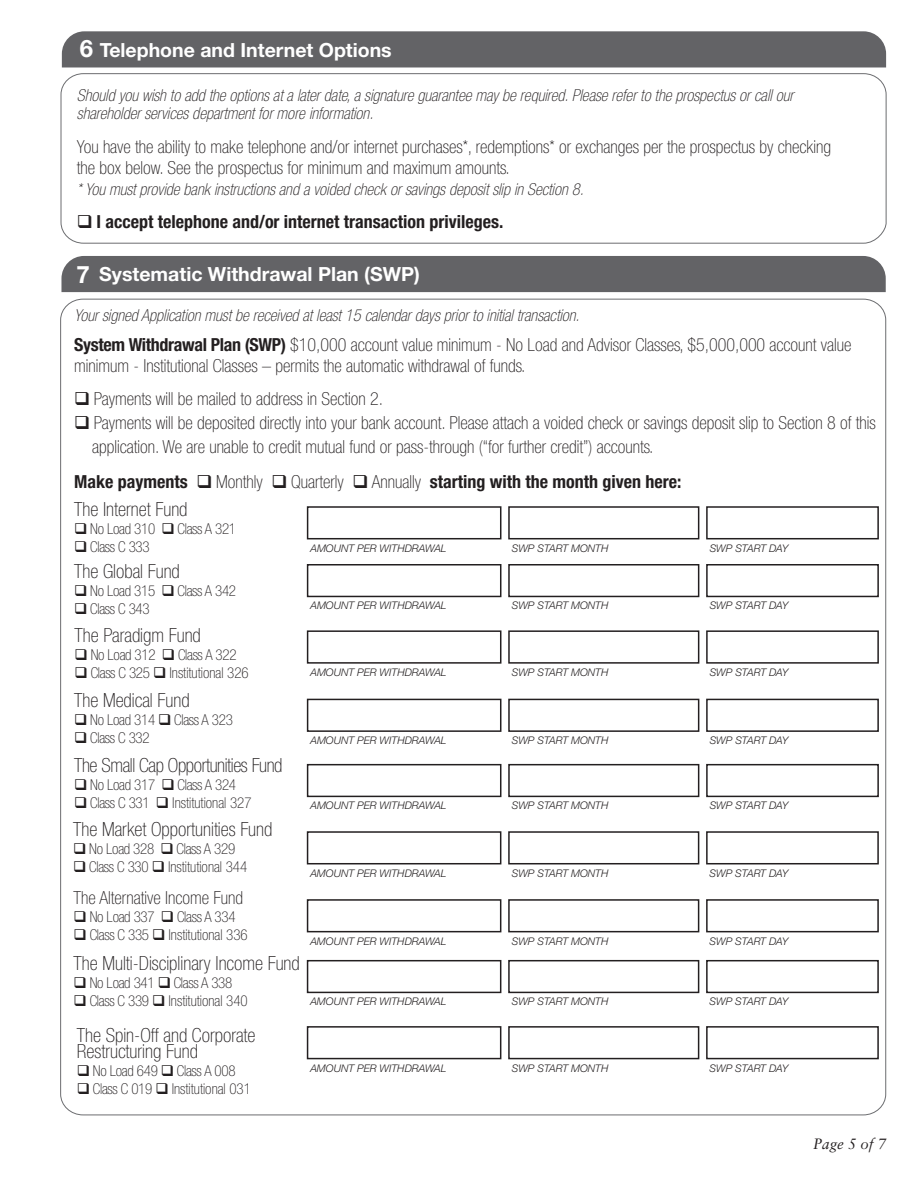
<style>
.page{position:relative;width:918px;height:1188px;background:#fff}
.page>*{position:absolute;margin:0;border:0;box-sizing:border-box;transform-origin:0 0}
.t1{font:700 24px "Helvetica Neue";color:#fff}
.t2{font:100 condensed 19.5px/16.5px "Helvetica Neue";color:#231f20}
.t3{font:700 19.5px "Helvetica Neue";color:#fff}
.t4{font:100 condensed 19.5px "Helvetica Neue";letter-spacing:-.02em;color:#231f20}
.t5{font:100 condensed 18px/21px "Helvetica Neue";color:#231f20}
.t6{font:700 condensed 18px "Helvetica Neue";color:#231f20}
.t7{font:italic 100 condensed 16.5px/18px "Helvetica Neue";color:#231f20}
.t8{font:100 condensed 15px "Helvetica Neue";letter-spacing:-.02em;color:#231f20}
.t9{font:100 condensed 15px "Helvetica Neue";color:#231f20}
.t10{font:italic 15px "Sabon";color:#231f20}
.t11{font:italic 300 10.5px "Helvetica Neue";color:#231f20}
.s1{font-weight:700}
.s2{font-weight:100}
</style>
<div class="page">
<div style="left:62px;top:31px;width:824px;height:36px;background:#636366"></div>
<div style="left:61px;top:73px;width:826px;height:171px;border:1px solid #6c6d70;border-radius:22px"></div>
<div style="left:61px;top:256px;width:825px;height:36px;background:#636366"></div>
<div style="left:307px;top:506px;width:194px;height:33px;border:2px solid #231f20"></div>
<div style="left:307px;top:564px;width:194px;height:33px;border:2px solid #231f20"></div>
<div style="left:307px;top:630px;width:194px;height:34px;border:2px solid #231f20"></div>
<div style="left:307px;top:699px;width:194px;height:33px;border:2px solid #231f20"></div>
<div style="left:307px;top:764px;width:194px;height:33px;border:2px solid #231f20"></div>
<div style="left:508px;top:506px;width:191px;height:33px;border:2px solid #231f20"></div>
<div style="left:508px;top:564px;width:191px;height:33px;border:2px solid #231f20"></div>
<div style="left:508px;top:630px;width:191px;height:34px;border:2px solid #231f20"></div>
<div style="left:508px;top:699px;width:191px;height:33px;border:2px solid #231f20"></div>
<div style="left:508px;top:764px;width:191px;height:33px;border:2px solid #231f20"></div>
<div style="left:706px;top:506px;width:173px;height:33px;border:2px solid #231f20"></div>
<div style="left:706px;top:564px;width:173px;height:33px;border:2px solid #231f20"></div>
<div style="left:706px;top:630px;width:173px;height:34px;border:2px solid #231f20"></div>
<div style="left:706px;top:699px;width:173px;height:33px;border:2px solid #231f20"></div>
<div style="left:706px;top:764px;width:173px;height:33px;border:2px solid #231f20"></div>
<div style="left:307px;top:831px;width:194px;height:33px;border:2px solid #231f20"></div>
<div style="left:307px;top:899px;width:194px;height:33px;border:2px solid #231f20"></div>
<div style="left:307px;top:960px;width:194px;height:33px;border:2px solid #231f20"></div>
<div style="left:307px;top:1026px;width:194px;height:33px;border:2px solid #231f20"></div>
<div style="left:508px;top:831px;width:191px;height:33px;border:2px solid #231f20"></div>
<div style="left:508px;top:899px;width:191px;height:33px;border:2px solid #231f20"></div>
<div style="left:508px;top:960px;width:191px;height:33px;border:2px solid #231f20"></div>
<div style="left:508px;top:1026px;width:191px;height:33px;border:2px solid #231f20"></div>
<div style="left:706px;top:831px;width:173px;height:33px;border:2px solid #231f20"></div>
<div style="left:706px;top:899px;width:173px;height:33px;border:2px solid #231f20"></div>
<div style="left:706px;top:960px;width:173px;height:33px;border:2px solid #231f20"></div>
<div style="left:706px;top:1026px;width:173px;height:33px;border:2px solid #231f20"></div>
<p class="t1" style="left:80px;top:34px;width:15px">6</p>
<p class="t3" style="left:100px;top:38px;width:294px">Telephone and Internet Options</p>
<p class="t7" style="left:77px;top:86px;width:718px">Should you wish to add the options at a later date, a signature guarantee may be required. Please refer to the prospectus or call our shareholder services department for more information.</p>
<p class="t5" style="left:77px;top:136px;width:756px">You have the ability to make telephone and/or internet purchases*, redemptions* or exchanges per the prospectus by checking the box below. See the prospectus for minimum and maximum amounts.</p>
<p class="t7" style="left:77px;top:180px;width:508px">* You must provide bank instructions and a voided check or savings deposit slip in Section 8.</p>
<p class="t6" style="left:77px;top:210px;width:428px">❑ I accept telephone and/or internet transaction privileges.</p>
<p class="t1" style="left:76px;top:259px;width:15px">7</p>
<p class="t3" style="left:99px;top:262px;width:322px">Systematic Withdrawal Plan (SWP)</p>
<p class="t7" style="left:74px;top:306px;width:507px">Your signed Application must be received at least 15 calendar days prior to initial transaction.</p>
<p class="t5" style="left:74px;top:334px;width:779px;line-height:21.6px"><span class="s1">System Withdrawal Plan (SWP)</span> $10,000 account value minimum - No Load and Advisor Classes, $5,000,000 account value minimum - Institutional Classes – permits the automatic withdrawal of funds.</p>
<p class="t5" style="left:74px;top:388px;width:310px">❑ Payments will be mailed to address in Section 2.</p>
<p class="t5" style="left:92px;top:411px;width:785px;line-height:24px;text-indent:-18px">❑ Payments will be deposited directly into your bank account. Please attach a voided check or savings deposit slip to Section 8 of this application. We are unable to credit mutual fund or pass-through (“for further credit”) accounts.</p>
<p class="t6" style="left:74px;top:471px;width:609px">Make payments ❑ <span class="s2">Monthly</span> ❑ <span class="s2">Quarterly</span> ❑ <span class="s2">Annually</span> starting with the month given here:</p>
<p class="t2" style="left:74px;top:501px;width:115px">The Internet Fund</p>
<p class="t8" style="left:74px;top:520px;width:163px">❑ No Load 310 ❑ Class A 321</p>
<p class="t8" style="left:74px;top:538px;width:77px">❑ Class C 333</p>
<p class="t2" style="left:74px;top:562px;width:107px">The Global Fund</p>
<p class="t8" style="left:74px;top:582px;width:163px">❑ No Load 315 ❑ Class A 342</p>
<p class="t8" style="left:74px;top:600px;width:77px">❑ Class C 343</p>
<p class="t2" style="left:75px;top:626px;width:128px">The Paradigm Fund</p>
<p class="t8" style="left:75px;top:646px;width:163px">❑ No Load 312 ❑ Class A 322</p>
<p class="t9" style="left:75px;top:664px;width:176px">❑ Class C 325 ❑ Institutional 326</p>
<p class="t2" style="left:74px;top:692px;width:117px">The Medical Fund</p>
<p class="t8" style="left:74px;top:712px;width:160px">❑ No Load 314 ❑ Class A 323</p>
<p class="t8" style="left:74px;top:730px;width:77px">❑ Class C 332</p>
<p class="t4" style="left:74px;top:754px;width:210px">The Small Cap Opportunities Fund</p>
<p class="t8" style="left:74px;top:776px;width:163px">❑ No Load 317 ❑ Class A 324</p>
<p class="t9" style="left:74px;top:794px;width:179px">❑ Class C 331 ❑ Institutional 327</p>
<p class="t2" style="left:73px;top:821px;width:201px">The Market Opportunities Fund</p>
<p class="t8" style="left:73px;top:841px;width:163px">❑ No Load 328 ❑ Class A 329</p>
<p class="t9" style="left:73px;top:859px;width:176px">❑ Class C 330 ❑ Institutional 344</p>
<p class="t5" style="left:74px;top:887px;width:171px">The Alternative Income Fund</p>
<p class="t8" style="left:74px;top:909px;width:163px">❑ No Load 337 ❑ Class A 334</p>
<p class="t9" style="left:74px;top:927px;width:176px">❑ Class C 335 ❑ Institutional 336</p>
<p class="t2" style="left:74px;top:955px;width:228px">The Multi-Disciplinary Income Fund</p>
<p class="t8" style="left:74px;top:975px;width:160px">❑ No Load 341 ❑ Class A 338</p>
<p class="t9" style="left:74px;top:993px;width:176px">❑ Class C 339 ❑ Institutional 340</p>
<p class="t2" style="left:77px;top:1027px;width:180px">The Spin-Off and Corporate<br>Restructuring Fund</p>
<p class="t8" style="left:77px;top:1063px;width:160px">❑ No Load 649 ❑ Class A 008</p>
<p class="t9" style="left:77px;top:1081px;width:176px">❑ Class C 019 ❑ Institutional 031</p>
<p class="t11" style="left:310px;top:542px;width:138px">AMOUNT PER WITHDRAWAL</p>
<p class="t11" style="left:310px;top:599px;width:138px">AMOUNT PER WITHDRAWAL</p>
<p class="t11" style="left:310px;top:666px;width:138px">AMOUNT PER WITHDRAWAL</p>
<p class="t11" style="left:310px;top:734px;width:138px">AMOUNT PER WITHDRAWAL</p>
<p class="t11" style="left:310px;top:799px;width:138px">AMOUNT PER WITHDRAWAL</p>
<p class="t11" style="left:310px;top:867px;width:138px">AMOUNT PER WITHDRAWAL</p>
<p class="t11" style="left:310px;top:935px;width:138px">AMOUNT PER WITHDRAWAL</p>
<p class="t11" style="left:310px;top:995px;width:138px">AMOUNT PER WITHDRAWAL</p>
<p class="t11" style="left:310px;top:1062px;width:138px">AMOUNT PER WITHDRAWAL</p>
<p class="t11" style="left:512px;top:542px;width:98px">SWP START MONTH</p>
<p class="t11" style="left:512px;top:599px;width:98px">SWP START MONTH</p>
<p class="t11" style="left:512px;top:666px;width:98px">SWP START MONTH</p>
<p class="t11" style="left:512px;top:734px;width:98px">SWP START MONTH</p>
<p class="t11" style="left:512px;top:799px;width:98px">SWP START MONTH</p>
<p class="t11" style="left:512px;top:867px;width:98px">SWP START MONTH</p>
<p class="t11" style="left:512px;top:935px;width:98px">SWP START MONTH</p>
<p class="t11" style="left:512px;top:995px;width:98px">SWP START MONTH</p>
<p class="t11" style="left:512px;top:1062px;width:98px">SWP START MONTH</p>
<p class="t11" style="left:710px;top:542px;width:80px">SWP START DAY</p>
<p class="t11" style="left:710px;top:599px;width:80px">SWP START DAY</p>
<p class="t11" style="left:710px;top:666px;width:80px">SWP START DAY</p>
<p class="t11" style="left:710px;top:734px;width:80px">SWP START DAY</p>
<p class="t11" style="left:710px;top:799px;width:80px">SWP START DAY</p>
<p class="t11" style="left:710px;top:867px;width:80px">SWP START DAY</p>
<p class="t11" style="left:710px;top:935px;width:80px">SWP START DAY</p>
<p class="t11" style="left:710px;top:995px;width:80px">SWP START DAY</p>
<p class="t11" style="left:710px;top:1062px;width:80px">SWP START DAY</p>
<p class="t10" style="left:813px;top:1135px;width:75px">Page 5 of 7</p>
</div>
